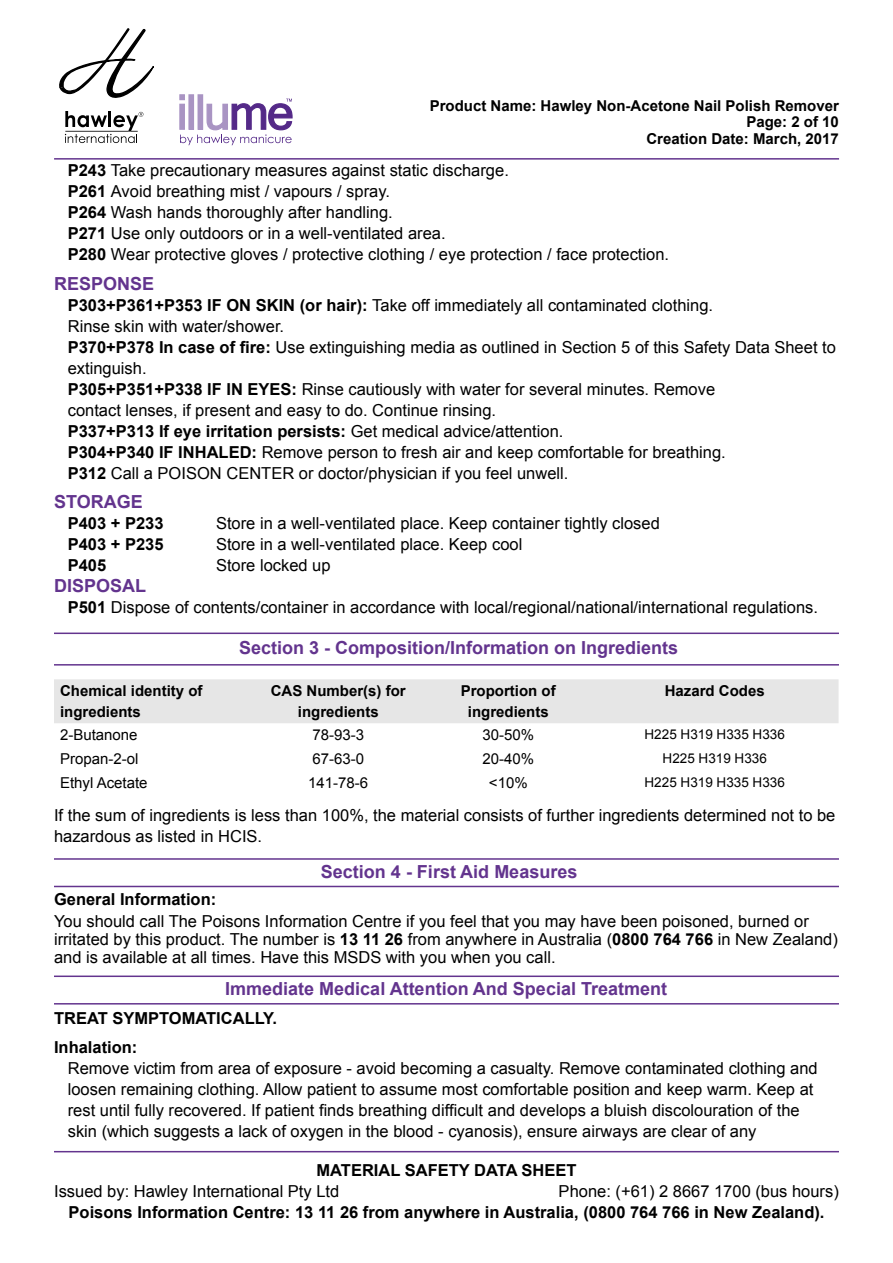
<style>
.page{position:relative;width:893px;height:1263px;background:#fff}
.page>*{position:absolute;margin:0;border:0;box-sizing:border-box;transform-origin:0 0}
.t1{font:700 18px "Arial";color:#63348e}
.t2{font:16.5px/21px "Arial";color:#000}
.t3{font:700 16.5px/29.5px "Arial";color:#000}
.t4{font:700 15px/21px "Arial";color:#000;text-align:center}
.t5{font:15px "Arial";color:#000}
.t6{font:13.5px "Arial";color:#000}
.s1{font-weight:700}
</style>
<div class="page">
<hr style="left:54px;top:158px;width:785px;height:2px;background:#63348e">
<hr style="left:54px;top:1151px;width:785px;height:1px;background:#63348e">
<hr style="left:54px;top:632px;width:785px;height:2px;background:#63348e">
<hr style="left:54px;top:664px;width:785px;height:1px;background:#63348e">
<div style="left:54px;top:679px;width:785px;height:44px;background:#e6e6e6"></div>
<hr style="left:54px;top:858px;width:785px;height:2px;background:#63348e">
<hr style="left:54px;top:886px;width:785px;height:1px;background:#63348e">
<hr style="left:54px;top:975px;width:785px;height:2px;background:#63348e">
<hr style="left:54px;top:1003px;width:785px;height:1px;background:#63348e">
<svg style="left:65px;top:111px;width:78px;height:32px"></svg>
<svg style="left:59px;top:28px;width:95px;height:70px"></svg>
<svg style="left:179px;top:94px;width:114px;height:51px"></svg>
<p class="t4" style="left:430px;top:97px;width:411px;line-height:16.5px;text-align:right">Product Name: Hawley Non-Acetone Nail Polish Remover<br>Page: 2 of 10<br>Creation Date: March, 2017</p>
<p class="t2" style="left:68px;top:160px;width:603px"><span class="s1">P243</span> Take precautionary measures against static discharge.<br><span class="s1">P261</span> Avoid breathing mist / vapours / spray.<br><span class="s1">P264</span> Wash hands thoroughly after handling.<br><span class="s1">P271</span> Use only outdoors or in a well-ventilated area.<br><span class="s1">P280</span> Wear protective gloves / protective clothing / eye protection / face protection.</p>
<p class="t1" style="left:54px;top:273px;width:102px">RESPONSE</p>
<p class="t2" style="left:68px;top:295px;width:770px"><span class="s1">P303+P361+P353 IF ON SKIN (or hair):</span> Take off immediately all contaminated clothing.<br>Rinse skin with water/shower.<br><span class="s1">P370+P378 In case of fire:</span> Use extinguishing media as outlined in Section 5 of this Safety Data Sheet to extinguish.<br><span class="s1">P305+P351+P338 IF IN EYES:</span> Rinse cautiously with water for several minutes. Remove<br>contact lenses, if present and easy to do. Continue rinsing.<br><span class="s1">P337+P313 If eye irritation persists:</span> Get medical advice/attention.<br><span class="s1">P304+P340 IF INHALED:</span> Remove person to fresh air and keep comfortable for breathing.<br><span class="s1">P312</span> Call a POISON CENTER or doctor/physician if you feel unwell.</p>
<p class="t1" style="left:54px;top:492px;width:90px">STORAGE</p>
<p class="t3" style="left:68px;top:509px;width:97px">P403 + P233</p>
<p class="t2" style="left:216px;top:513px;width:445px">Store in a well-ventilated place. Keep container tightly closed</p>
<p class="t3" style="left:68px;top:530px;width:97px">P403 + P235</p>
<p class="t2" style="left:216px;top:534px;width:308px">Store in a well-ventilated place. Keep cool</p>
<p class="t3" style="left:68px;top:551px;width:40px">P405</p>
<p class="t2" style="left:216px;top:555px;width:116px">Store locked up</p>
<p class="t1" style="left:54px;top:576px;width:94px">DISPOSAL</p>
<p class="t2" style="left:68px;top:597px;width:752px"><span class="s1">P501</span> Dispose of contents/container in accordance with local/regional/national/international regulations.</p>
<p class="t1" style="left:239px;top:638px;width:441px">Section 3 - Composition/Information on Ingredients</p>
<p class="t4" style="left:60px;top:680px;width:144px;text-align:left">Chemical identity of ingredients</p>
<p class="t4" style="left:271px;top:680px;width:137px">CAS Number(s) for ingredients</p>
<p class="t4" style="left:461px;top:680px;width:96px">Proportion of ingredients</p>
<p class="t4" style="left:665px;top:680px;width:102px">Hazard Codes</p>
<p class="t5" style="left:60px;top:726px;width:79px">2-Butanone</p>
<p class="t5" style="left:312px;top:726px;width:53px">78-93-3</p>
<p class="t5" style="left:482px;top:726px;width:53px">30-50%</p>
<p class="t6" style="left:645px;top:727px;width:142px">H225 H319 H335 H336</p>
<p class="t5" style="left:60px;top:750px;width:80px">Propan-2-ol</p>
<p class="t5" style="left:312px;top:750px;width:53px">67-63-0</p>
<p class="t5" style="left:482px;top:750px;width:53px">20-40%</p>
<p class="t6" style="left:663px;top:751px;width:106px">H225 H319 H336</p>
<p class="t5" style="left:60px;top:774px;width:89px">Ethyl Acetate</p>
<p class="t5" style="left:308px;top:774px;width:62px">141-78-6</p>
<p class="t5" style="left:489px;top:774px;width:40px">&lt;10%</p>
<p class="t6" style="left:645px;top:775px;width:142px">H225 H319 H335 H336</p>
<p class="t2" style="left:54px;top:804px;width:783px">If the sum of ingredients is less than 100%, the material consists of further ingredients determined not to be hazardous as listed in HCIS.</p>
<p class="t1" style="left:321px;top:861px;width:258px">Section 4 - First Aid Measures</p>
<p class="t3" style="left:54px;top:884px;width:164px">General Information:</p>
<p class="t2" style="left:54px;top:912px;width:785px;line-height:18px">You should call The Poisons Information Centre if you feel that you may have been poisoned, burned or irritated by this product. The number is <span class="s1">13 11 26</span> from anywhere in Australia (<span class="s1">0800 764 766</span> in New Zealand) and is available at all times. Have this MSDS with you when you call.</p>
<p class="t1" style="left:225px;top:979px;width:443px">Immediate Medical Attention And Special Treatment</p>
<p class="t3" style="left:54px;top:1003px;width:225px">TREAT SYMPTOMATICALLY.<br>Inhalation:</p>
<p class="t2" style="left:68px;top:1058px;width:751px">Remove victim from area of exposure - avoid becoming a casualty. Remove contaminated clothing and loosen remaining clothing. Allow patient to assume most comfortable position and keep warm. Keep at rest until fully recovered. If patient finds breathing difficult and develops a bluish discolouration of the skin (which suggests a lack of oxygen in the blood - cyanosis), ensure airways are clear of any</p>
<p class="t3" style="left:317px;top:1155px;width:262px">MATERIAL SAFETY DATA SHEET</p>
<p class="t2" style="left:54px;top:1180px;width:287px">Issued by: Hawley International Pty Ltd</p>
<p class="t2" style="left:559px;top:1180px;width:282px">Phone: (+61) 2 8667 1700 (bus hours)</p>
<p class="t3" style="left:69px;top:1197px;width:757px">Poisons Information Centre: 13 11 26 from anywhere in Australia, (0800 764 766 in New Zealand).</p>
</div>
